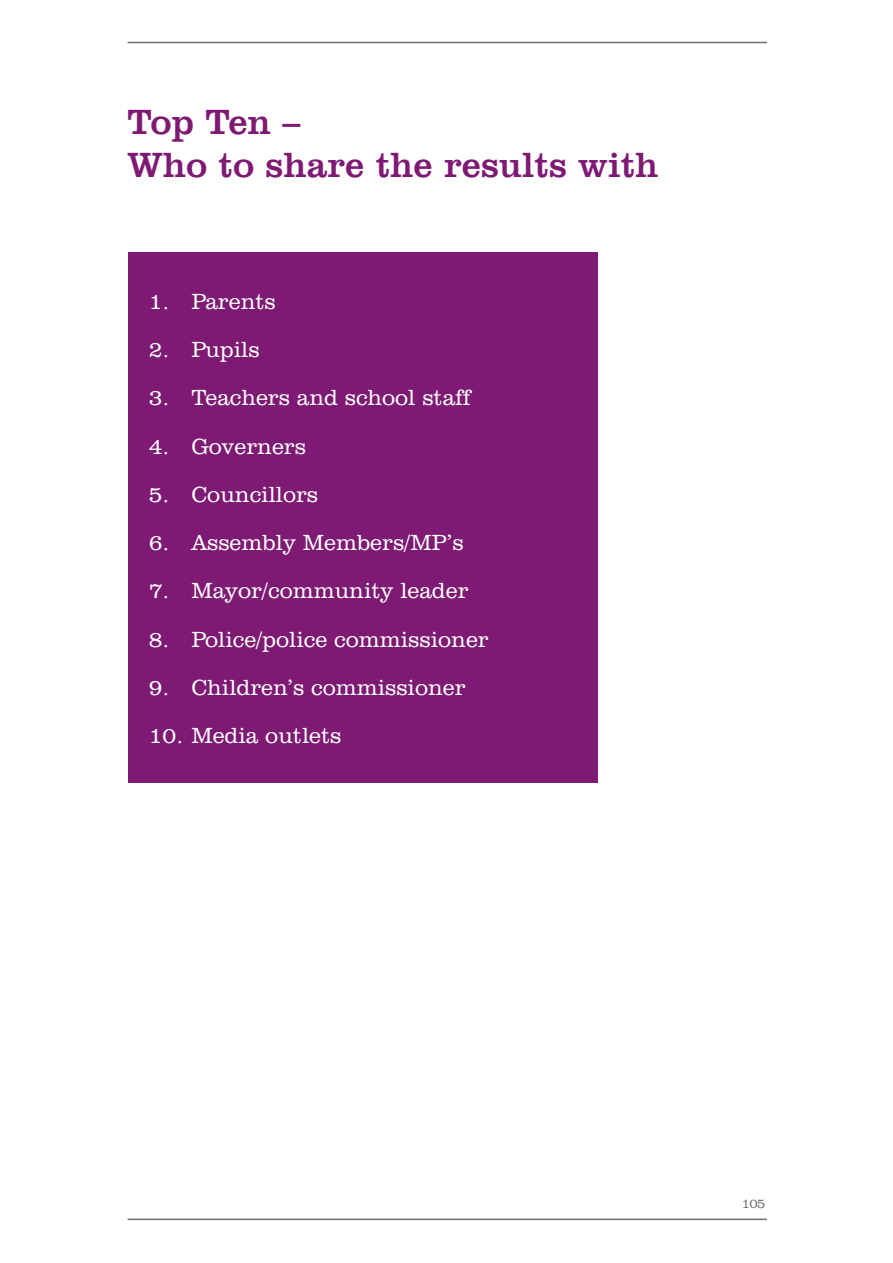
<style>
.page{position:relative;width:893px;height:1263px;background:#fff}
.page>*{position:absolute;margin:0;border:0;box-sizing:border-box;transform-origin:0 0}
.t1{font:36px/43.2px "Clarendon BT";color:#7e1974}
.t2{font:300 22.5px "Clarendon BT";color:#fff}
.t3{font:300 13.5px "Clarendon BT";color:#706f6f}
</style>
<div class="page">
<hr style="left:128px;top:42px;width:639px;height:1px;background:#706f6f">
<hr style="left:128px;top:1218px;width:639px;height:2px;background:#706f6f">
<div style="left:128px;top:252px;width:469px;height:530px;background:#7e1974"></div>
<h1 class="t1" style="left:128px;top:99px;width:532px">Top Ten –<br>Who to share the results with</h1>
<p class="t2" style="left:149px;top:287px;width:128px">1. Parents</p>
<p class="t2" style="left:149px;top:336px;width:112px">2. Pupils</p>
<p class="t2" style="left:149px;top:384px;width:323px">3. Teachers and school staff</p>
<p class="t2" style="left:149px;top:432px;width:159px">4. Governers</p>
<p class="t2" style="left:149px;top:480px;width:171px">5. Councillors</p>
<p class="t2" style="left:149px;top:529px;width:316px">6. Assembly Members/MP’s</p>
<p class="t2" style="left:149px;top:577px;width:321px">7. Mayor/community leader</p>
<p class="t2" style="left:149px;top:625px;width:341px">8. Police/police commissioner</p>
<p class="t2" style="left:149px;top:674px;width:318px">9. Children’s commissioner</p>
<p class="t2" style="left:149px;top:722px;width:194px">10. Media outlets</p>
<p class="t3" style="left:742px;top:1195px;width:25px">105</p>
</div>
